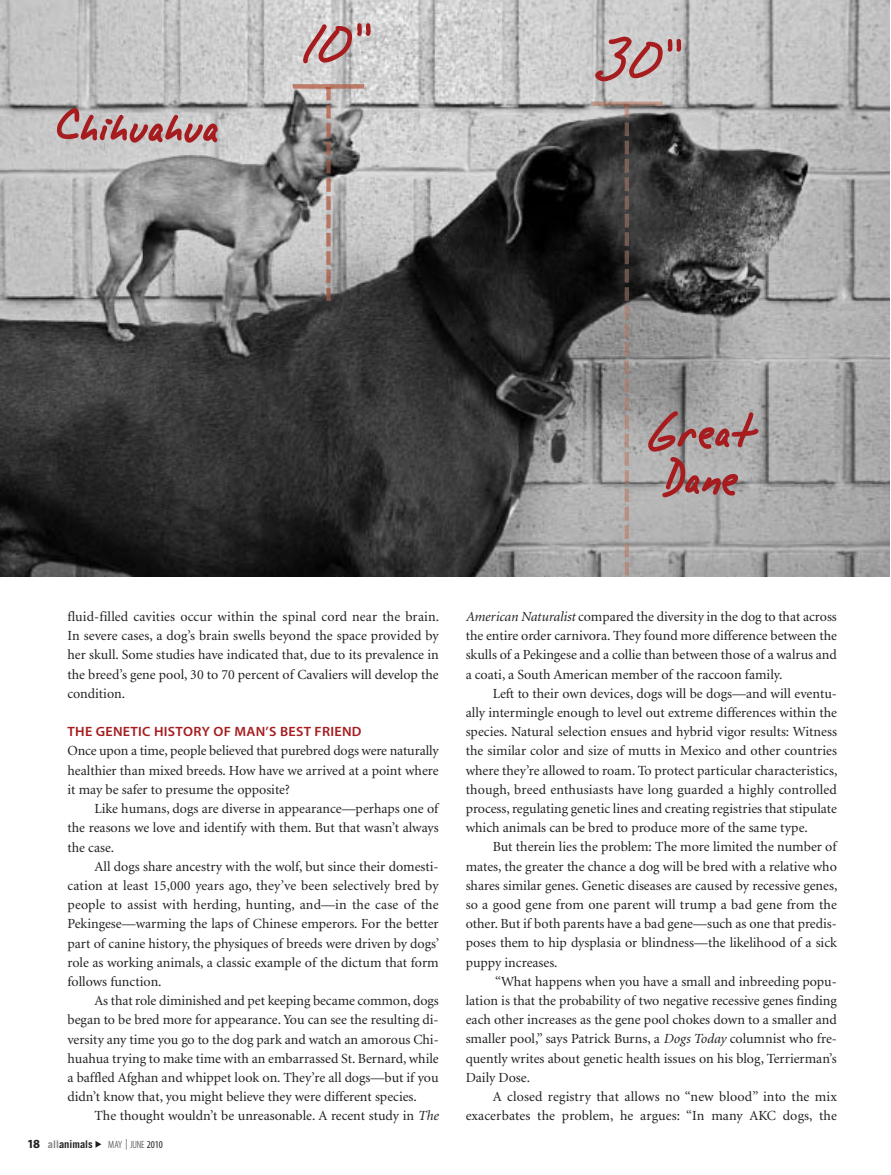
<style>
.page{position:relative;width:891px;height:1175px;background:#fff}
.page>*{position:absolute;margin:0;border:0;box-sizing:border-box;transform-origin:0 0}
.t1{font:64.65px/46.7px "Alpha Mack AOE";color:#a61c1f}
.t2{font:13.95px/19.2px "Minion";color:#231f20;text-align:justify}
.t3{font:13.5px "Myriad MM565 SB600 NO";letter-spacing:.02em;color:#a61c1f;scale:1.05 1}
.t4{font:700 10.5px "Trade Gothic";color:#231f20}
.t5{font:10.5px "Myriad MM213 LT300 CN";letter-spacing:-.025em;color:#231f20}
.s1{font-style:italic}
.s2{font-family:"Myriad MM700 BD600 NO";font-weight:400;font-size:12.45px}
.s3{color:#808285}
.s4{font-family:"Myriad MM400 RG300 CN"}
</style>
<div class="page">
<svg style="left:95px;top:1141px;width:6px;height:6px"></svg>
<img style="left:0;top:0;width:890px;height:576px">
<img style="left:625px;top:106px;width:4px;height:469px">
<img style="left:591px;top:102px;width:72px;height:4px">
<img style="left:326px;top:89px;width:5px;height:212px">
<img style="left:293px;top:84px;width:71px;height:5px">
<h1 class="t1" style="left:57px;top:104px;width:165px">Chihuahua</h1>
<h1 class="t1" style="left:303px;top:21px;width:68px">10<sub>"</sub></h1>
<h1 class="t1" style="left:595px;top:37px;width:86px">30<sub>"</sub></h1>
<h1 class="t1" style="left:648px;top:409px;width:109px">Great<br>Dane</h1>
<p class="t2" style="left:68px;top:608px;width:373px">fluid-filled cavities occur within the spinal cord near the brain.<br>In severe cases, a dog’s brain swells beyond the space provided by her skull. Some studies have indicated that, due to its prevalence in the breed’s gene pool, 30 to 70 percent of Cavaliers will develop the condition.</p>
<p class="t3" style="left:68px;top:726px;width:282px">THE GENETIC HISTORY OF MAN’S BEST FRIEND</p>
<p class="t2" style="left:68px;top:742px;width:373px">Once upon a time, people believed that purebred dogs were naturally healthier than mixed breeds. How have we arrived at a point where it may be safer to presume the opposite?</p>
<p class="t2" style="left:68px;top:800px;width:373px;text-indent:27px">Like humans, dogs are diverse in appearance—perhaps one of the reasons we love and identify with them. But that wasn’t always the case.</p>
<p class="t2" style="left:67px;top:857px;width:373px;text-indent:27px">All dogs share ancestry with the wolf, but since their domesti&shy;cation at least 15,000 years ago, they’ve been selectively bred by people to assist with herding, hunting, and—in the case of the Pekingese—warming the laps of Chinese emperors. For the better part of canine history, the physiques of breeds were driven by dogs’ role as working animals, a classic example of the dictum that form follows function.</p>
<p class="t2" style="left:67px;top:992px;width:373px;text-indent:27px">As that role diminished and pet keeping became common, dogs began to be bred more for appearance. You can see the resulting di&shy;versity any time you go to the dog park and watch an amorous Chi&shy;huahua trying to make time with an embarrassed St. Bernard, while a baffled Afghan and whippet look on. They’re all dogs—but if you didn’t know that, you might believe they were different species.</p>
<p class="t2" style="left:94px;top:1107px;width:346px">The thought wouldn’t be unreasonable. A recent study in <span class="s1">The</span></p>
<p class="t4" style="left:27px;top:1140px;width:67px"><span class="s2">18</span> <span class="s3">all</span>animals</p>
<p class="t5" style="left:108px;top:1140px;width:56px">MAY | JUNE <span class="s4">2010</span></p>
<p class="t2" style="left:466px;top:608px;width:373px"><span class="s1">American Naturalist</span> compared the diversity in the dog to that across the entire order carnivora. They found more difference between the skulls of a Pekingese and a collie than between those of a walrus and a coati, a South American member of the raccoon family.</p>
<p class="t2" style="left:466px;top:685px;width:373px;text-indent:27px">Left to their own devices, dogs will be dogs—and will eventu&shy;ally intermingle enough to level out extreme differences within the species. Natural selection ensues and hybrid vigor results: Witness the similar color and size of mutts in Mexico and other countries where they’re allowed to roam. To protect particular characteristics, though, breed enthusiasts have long guarded a highly controlled process, regulating genetic lines and creating registries that stipulate which animals can be bred to produce more of the same type.</p>
<p class="t2" style="left:466px;top:838px;width:373px;text-indent:27px">But therein lies the problem: The more limited the number of mates, the greater the chance a dog will be bred with a relative who shares similar genes. Genetic diseases are caused by recessive genes, so a good gene from one parent will trump a bad gene from the other. But if both parents have a bad gene—such as one that predis&shy;poses them to hip dysplasia or blindness—the likelihood of a sick puppy increases.</p>
<p class="t2" style="left:466px;top:972px;width:373px;text-indent:30px">“What happens when you have a small and inbreeding popu&shy;lation is that the probability of two negative recessive genes finding each other increases as the gene pool chokes down to a smaller and smaller pool,” says Patrick Burns, a <span class="s1">Dogs Today</span> columnist who fre&shy;quently writes about genetic health issues on his blog, Terrierman’s Daily Dose.</p>
<p class="t2" style="left:466px;top:1088px;width:373px;text-align:right">A closed registry that allows no “new blood” into the mix exacerbates the problem, he argues: “In many AKC dogs, the</p>
</div>
